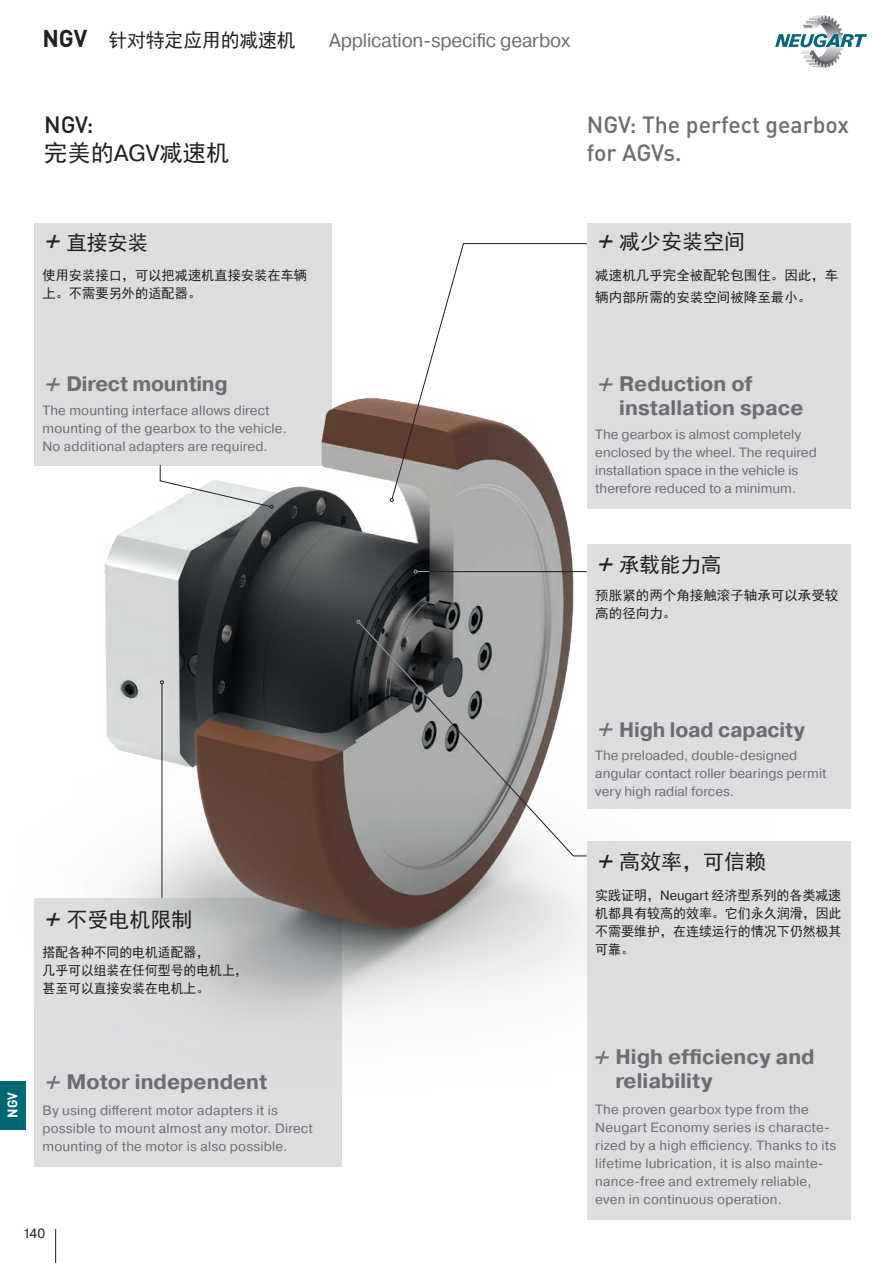
<style>
.page{position:relative;width:893px;height:1263px;background:#fff}
.page>*{position:absolute;margin:0;border:0;box-sizing:border-box;transform-origin:0 0}
.t1{font:500 23.25px/28.5px "DIN Pro";color:#6c6d70}
.t2{font:23.25px "Sim Hei";color:#231f20}
.t3{font:500 23.25px "DIN Pro";color:#231f20}
.t4{font:700 21px/24px "Pragmatica";color:#6c6d70}
.t5{font:21px "Sim Hei";color:#231f20}
.t6{font:19.5px "Pragmatica";letter-spacing:-.01em;color:#6c6d70}
.t7{font:19.5px "Sim Hei";letter-spacing:-.01em;color:#231f20}
.t8{font:700 13.8px "DIN Pro";color:#fff;scale:.96 1}
.Fließtext{font:13.5px/18px "Pragmatica";letter-spacing:.01em;color:#6c6d70}
.t9{font:13.5px/18px "Sim Hei";color:#231f20}
.t10{font:13.5px/18px "Sim Hei";color:#231f20;text-align:justify;scale:.96 1}
.t11{font:13.5px/18px "Sim Hei";color:#231f20;scale:.95 1}
.t12{font:13.5px "Pragmatica";color:#231f20}
.s1{font-family:"DIN Pro";font-weight:700;font-size:24px}
.s2{font-family:"Pragmatica"}
.s3{font-family:"DIN Pro";font-style:italic;font-size:31.5px}
.s4{font-family:"DIN Pro";font-weight:400;font-style:italic;font-size:31.5px}
</style>
<div class="page">
<div style="left:34px;top:898px;width:308px;height:268px;background:#dcdddf"></div>
<div style="left:34px;top:223px;width:298px;height:242px;background:#dcdddf"></div>
<img style="left:34px;top:397px;width:553px;height:622px">
<div style="left:587px;top:223px;width:263px;height:286px;background:#dcdddf"></div>
<div style="left:587px;top:544px;width:263px;height:265px;background:#dcdddf"></div>
<div style="left:587px;top:841px;width:263px;height:378px;background:#dcdddf"></div>
<div style="left:0;top:1080px;width:26px;height:49px;background:#006777"></div>
<hr style="left:162px;top:684px;width:1px;height:214px;background:#231f20">
<svg style="left:160px;top:680px;width:4px;height:4px"></svg>
<hr style="left:428px;top:571px;width:159px;height:1px;background:#231f20">
<svg style="left:414px;top:570px;width:15px;height:3px"></svg>
<svg style="left:358px;top:622px;width:229px;height:235px"></svg>
<svg style="left:357px;top:620px;width:71px;height:77px;background:#434547"></svg>
<svg style="left:391px;top:243px;width:196px;height:256px"></svg>
<svg style="left:390px;top:498px;width:4px;height:4px"></svg>
<svg style="left:159px;top:464px;width:115px;height:45px"></svg>
<hr style="left:55px;top:1229px;width:1px;height:34px;background:#231f20">
<svg style="left:775px;top:16px;width:92px;height:52px"></svg>
<p class="t7" style="left:43px;top:30px;width:255px"><span class="s1">NGV</span> 针对特定应用的减速机</p>
<p class="t6" style="left:329px;top:28px;width:243px">Application-specific gearbox</p>
<p class="t3" style="left:44px;top:106px;width:50px">NGV:</p>
<p class="t2" style="left:44px;top:141px;width:186px">完美的<span class="s2">AGV</span>减速机</p>
<p class="t1" style="left:587px;top:108px;width:264px">NGV: The perfect gearbox for AGVs.</p>
<p class="t5" style="left:43px;top:232px;width:107px"><span class="s3">+</span>直接安装</p>
<p class="t9" style="left:43px;top:266px;width:266px">使用安装接口，可以把减速机直接安装在车辆上。不需要另外的适配器。</p>
<p class="t5" style="left:595px;top:231px;width:151px"><span class="s3">+</span>减少安装空间</p>
<p class="t9" style="left:595px;top:264px;width:244px;line-height:22.5px">减速机几乎完全被配轮包围住。因此，车辆内部所需的安装空间被降至最小。</p>
<p class="t4" style="left:43px;top:372px;width:187px"><span class="s4">+</span>Direct mounting</p>
<p class="Fließtext" style="left:43px;top:401px;width:246px">The mounting interface allows direct mounting of the gearbox to the vehicle.<br>No additional adapters are required.</p>
<p class="t4" style="left:619px;top:372px;width:186px;text-indent:-24px"><span class="s4">+</span>Reduction of installation space</p>
<p class="Fließtext" style="left:595px;top:426px;width:223px">The gearbox is almost completely enclosed by the wheel. The required installation space in the vehicle is therefore reduced to a minimum.</p>
<p class="t5" style="left:595px;top:554px;width:127px"><span class="s3">+</span>承载能力高</p>
<p class="t9" style="left:595px;top:587px;width:244px">预胀紧的两个角接触滚子轴承可以承受较高的径向力。</p>
<p class="t5" style="left:43px;top:909px;width:151px"><span class="s3">+</span>不受电机限制</p>
<p class="t11" style="left:43px;top:943px;width:217px">搭配各种不同的电机适配器，<br>几乎可以组装在任何型号的电机上，甚至可以直接安装在电机上。</p>
<p class="t8" style="left:2px;top:1118px;width:28px;rotate:-90deg">NGV</p>
<p class="t4" style="left:43px;top:1070px;width:226px"><span class="s4">+</span>Motor independent</p>
<p class="Fließtext" style="left:43px;top:1102px;width:272px">By using different motor adapters it is possible to mount almost any motor. Direct mounting of the motor is also possible.</p>
<p class="t12" style="left:23px;top:1225px;width:24px">140</p>
<p class="t4" style="left:595px;top:718px;width:211px"><span class="s4">+</span>High load capacity</p>
<p class="Fließtext" style="left:595px;top:747px;width:233px">The preloaded, double-designed angular contact roller bearings permit very high radial forces.</p>
<p class="t5" style="left:595px;top:851px;width:172px"><span class="s3">+</span>高效率，可信赖</p>
<p class="t10" style="left:595px;top:886px;width:258px">实践证明，<span class="s2">Neugart</span> 经济型系列的各类减速机都具有较高的效率。它们永久润滑，因此不需要维护，在连续运行的情况下仍然极其可靠。</p>
<p class="t4" style="left:615px;top:1045px;width:201px;text-indent:-24px"><span class="s4">+</span>High efficiency and reliability</p>
<p class="Fließtext" style="left:595px;top:1101px;width:242px">The proven gearbox type from the Neugart Economy series is characte&shy;rized by a high efficiency. Thanks to its lifetime lubrication, it is also mainte&shy;nance-free and extremely reliable, even in continuous operation.</p>
</div>
